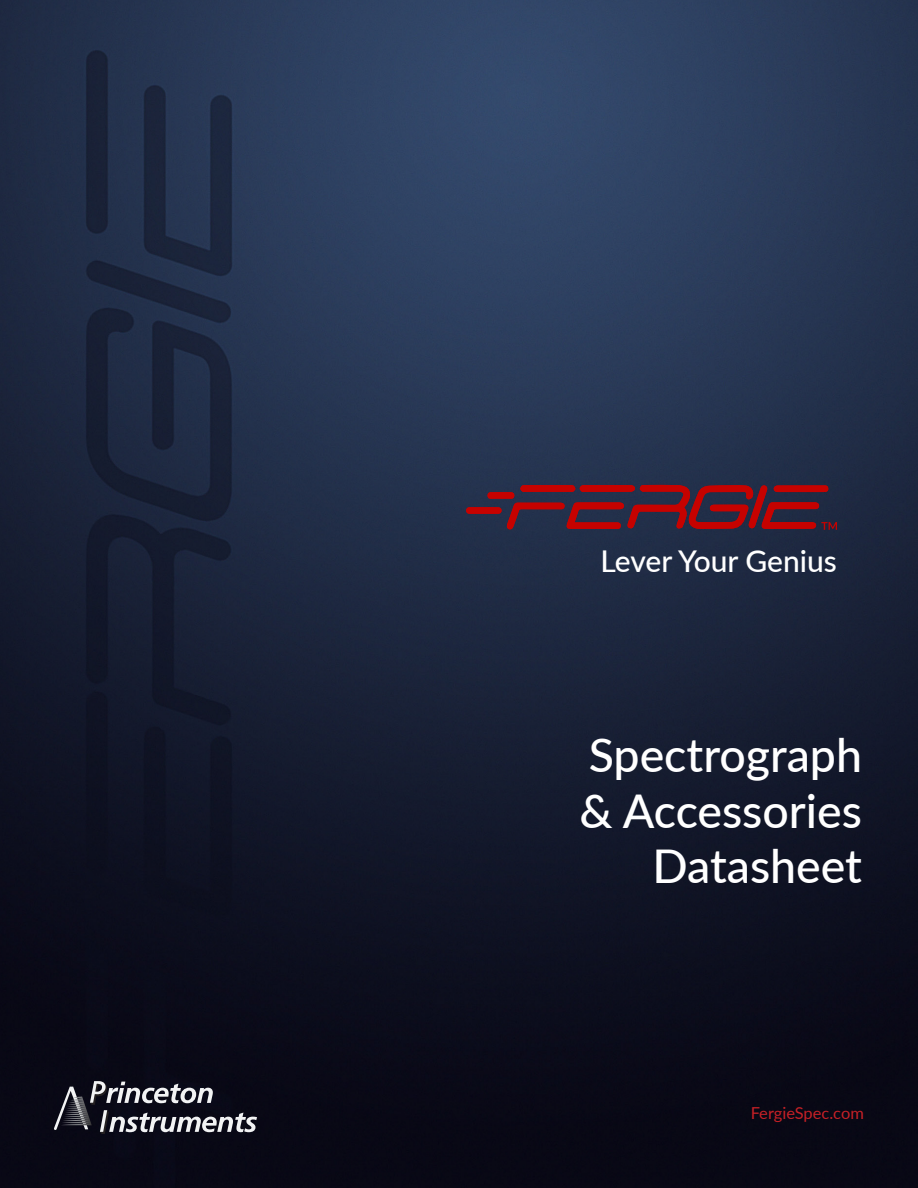
<style>
.page{position:relative;width:918px;height:1188px;background:#fff}
.page>*{position:absolute;margin:0;border:0;box-sizing:border-box;transform-origin:0 0}
.t1{font:500 46.5px/55.8px "Lato";color:#fff;text-align:right}
.t2{font:500 30px "Lato";color:#fff}
.t3{font:16.5px "Lato";color:#c62026}
</style>
<div class="page">
<img style="left:0;top:0;width:918px;height:1188px">
<svg style="left:54px;top:1081px;width:203px;height:53px;background:#41414b"></svg>
<svg style="left:466px;top:485px;width:371px;height:45px;background:#5f1d2d"></svg>
<p class="t2" style="left:600px;top:539px;width:238px">Lever Your Genius</p>
<p class="t1" style="left:579px;top:725px;width:284px">Spectrograph &amp; Accessories<br>Datasheet</p>
<p class="t3" style="left:751px;top:1101px;width:115px">FergieSpec.com</p>
</div>
